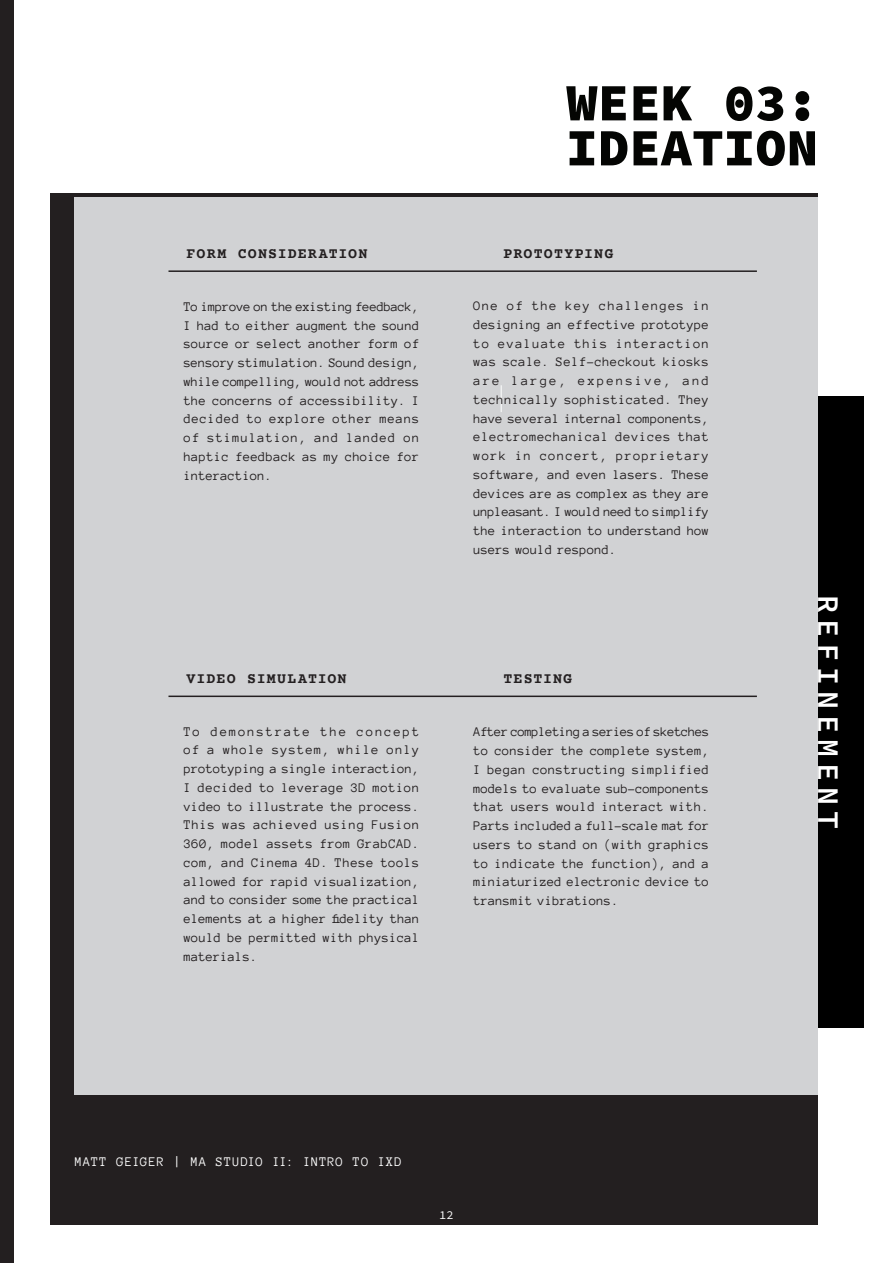
<style>
.page{position:relative;width:893px;height:1263px;background:#fff}
.page>*{position:absolute;margin:0;border:0;box-sizing:border-box;transform-origin:0 0}
.Header_-_Align_Right{font:900 52.5px "Source Code Pro";color:#040503}
.Paragraph_Style_1{font:600 30px "Source Code Pro";letter-spacing:.2em;color:#fff}
.Name_Project_Name_Li{font:700 15px "Courier Prime";letter-spacing:.075em;color:#231f20}
.Body_Text_-_Justifie{font:13.5px/18.8px "Anonymous Pro";color:#231f20;text-align:justify}
.t1{font:13.5px "Anonymous Pro";letter-spacing:.065em;color:#fff}
.t2{font:12px "Source Code Pro";color:#fff}
</style>
<div class="page">
<div style="left:0;top:0;width:14px;height:1263px;background:#231f20"></div>
<div style="left:50px;top:193px;width:768px;height:1032px;background:#231f20"></div>
<div style="left:75px;top:198px;width:743px;height:897px;background:#d1d2d4"></div>
<hr style="left:168px;top:270px;width:589px;height:2px;background:#231f20">
<svg style="left:501px;top:385px;width:1px;height:27px"></svg>
<hr style="left:168px;top:695px;width:589px;height:2px;background:#231f20">
<div style="left:818px;top:396px;width:45px;height:631px;background:#000"></div>
<p class="Header_-_Align_Right" style="left:566px;top:65px;width:254px">WEEK 03:</p>
<p class="Header_-_Align_Right" style="left:566px;top:110px;width:254px">IDEATION</p>
<p class="Name_Project_Name_Li" style="left:186px;top:244px;width:182px">FORM CONSIDERATION</p>
<p class="Name_Project_Name_Li" style="left:503px;top:244px;width:112px">PROTOTYPING</p>
<p class="Body_Text_-_Justifie" style="left:184px;top:297px;width:237px">To improve on the existing feedback, I had to either augment the sound source or select another form of sensory stimulation. Sound design, while compelling, would not address the concerns of accessibility. I decided to explore other means of stimulation, and landed on haptic feedback as my choice for interaction.</p>
<p class="Body_Text_-_Justifie" style="left:473px;top:296px;width:237px">One of the key challenges in designing an effective prototype to evaluate this interaction was scale. Self-checkout kiosks are large, expensive, and technically sophisticated. They have several internal components, electromechanical devices that work in concert, proprietary software, and even lasers. These devices are as complex as they are unpleasant. I would need to simplify the interaction to understand how users would respond.</p>
<p class="Name_Project_Name_Li" style="left:186px;top:670px;width:162px">VIDEO SIMULATION</p>
<p class="Name_Project_Name_Li" style="left:503px;top:670px;width:70px">TESTING</p>
<p class="Body_Text_-_Justifie" style="left:184px;top:721px;width:237px">To demonstrate the concept of a whole system, while only prototyping a single interaction, I decided to leverage 3D motion video to illustrate the process.<br>This was achieved using Fusion 360, model assets from GrabCAD. com, and Cinema 4D. These tools allowed for rapid visualization, and to consider some the practical elements at a higher fidelity than would be permitted with physical materials.</p>
<p class="Body_Text_-_Justifie" style="left:473px;top:722px;width:237px">After completing a series of sketches to consider the complete system, I began constructing simplified models to evaluate sub-components that users would interact with.<br>Parts included a full-scale mat for users to stand on (with graphics to indicate the function), and a miniaturized electronic device to transmit vibrations.</p>
<p class="t1" style="left:75px;top:1154px;width:328px">MATT GEIGER | MA STUDIO II: INTRO TO IXD</p>
<p class="t2" style="left:439px;top:1206px;width:16px">12</p>
<p class="Paragraph_Style_1" style="left:850px;top:595px;width:235px;rotate:90deg">REFINEMENT</p>
</div>
